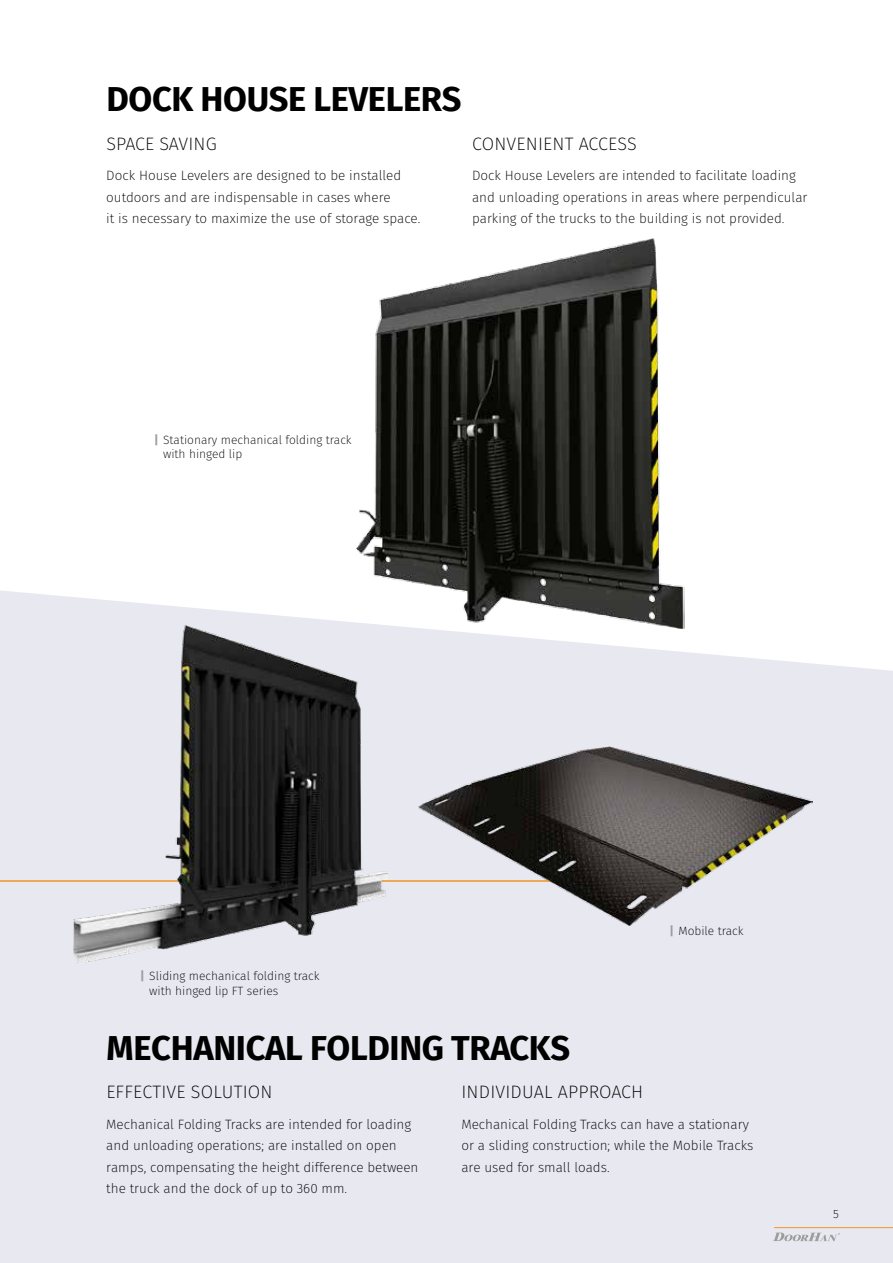
<style>
.page{position:relative;width:893px;height:1263px;background:#fff}
.page>*{position:absolute;margin:0;border:0;box-sizing:border-box;transform-origin:0 0}
.t1{font:700 34.5px "Fira Sans";letter-spacing:-.01em;color:#000}
.t2{font:200 18px "Fira Sans";letter-spacing:.01em;color:#000}
.t3{font:200 13.5px/21.6px "Fira Sans";color:#000}
.t4{font:200 12px/14.4px "Fira Sans";color:#000}
.s1{font-weight:700;color:#9d9d9c}
</style>
<div class="page">
<div style="left:0;top:591px;width:893px;height:672px;background:#e8e8f1"></div>
<img style="left:356px;top:238px;width:329px;height:390px">
<hr style="left:0;top:880px;width:601px;height:2px;background:#f39325">
<svg style="left:773px;top:1232px;width:67px;height:9px"></svg>
<hr style="left:774px;top:1227px;width:119px;height:1px;background:#f39325">
<img style="left:419px;top:746px;width:393px;height:180px">
<img style="left:73px;top:626px;width:314px;height:337px">
<h1 class="t1" style="left:106px;top:75px;width:357px">DOCK HOUSE LEVELERS</h1>
<h2 class="t2" style="left:106px;top:131px;width:112px">SPACE SAVING</h2>
<p class="t3" style="left:106px;top:165px;width:316px">Dock House Levelers are designed to be installed outdoors and are indispensable in cases where<br>it is necessary to maximize the use of storage space.</p>
<h2 class="t2" style="left:472px;top:131px;width:166px">CONVENIENT ACCESS</h2>
<p class="t3" style="left:472px;top:165px;width:337px">Dock House Levelers are intended to facilitate loading and unloading operations in areas where perpendicular parking of the trucks to the building is not provided.</p>
<p class="t4" style="left:163px;top:432px;width:190px;text-indent:-9px"><span class="s1">|</span> Stationary mechanical folding track with hinged lip</p>
<p class="t4" style="left:149px;top:969px;width:172px;text-indent:-9px"><span class="s1">|</span> Sliding mechanical folding track with hinged lip FT series</p>
<p class="t4" style="left:669px;top:924px;width:76px"><span class="s1">|</span> Mobile track</p>
<h1 class="t1" style="left:106px;top:1023px;width:465px">MECHANICAL FOLDING TRACKS</h1>
<h2 class="t2" style="left:106px;top:1079px;width:168px">EFFECTIVE SOLUTION</h2>
<p class="t3" style="left:106px;top:1113px;width:314px">Mechanical Folding Tracks are intended for loading and unloading operations; are installed on open ramps, compensating the height difference between the truck and the dock of up to 360 mm.</p>
<h2 class="t2" style="left:461px;top:1079px;width:183px">INDIVIDUAL APPROACH</h2>
<p class="t3" style="left:461px;top:1113px;width:294px">Mechanical Folding Tracks can have a stationary or a sliding construction; while the Mobile Tracks are used for small loads.</p>
<p class="t4" style="left:833px;top:1207px;width:7px">5</p>
</div>
